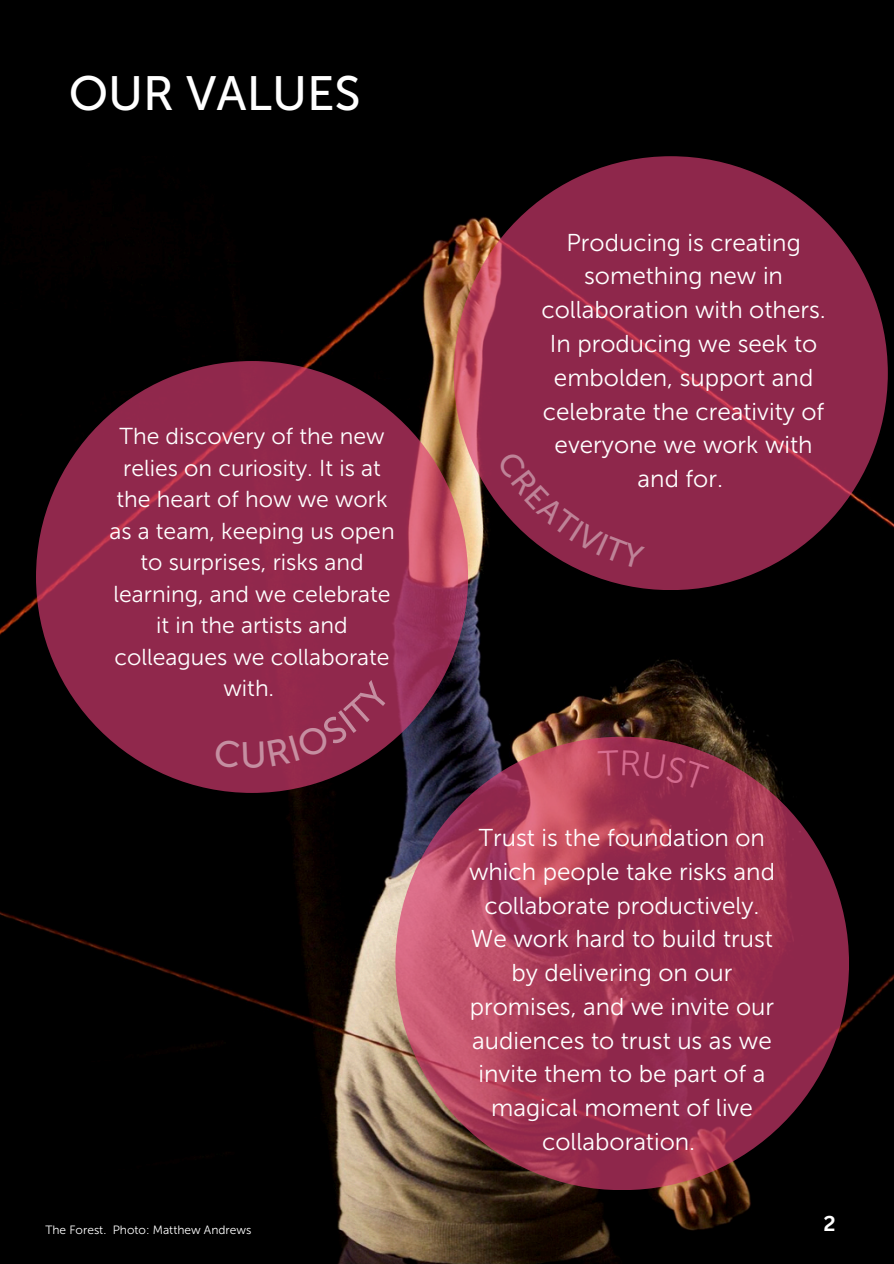
<style>
.page{position:relative;width:894px;height:1264px;background:#fff}
.page>*{position:absolute;margin:0;border:0;box-sizing:border-box;transform-origin:0 0}
.t1{font:48px "Museo Sans 500";color:#fff}
.t2{font:24.3px/33.8px "Museo Sans 300";color:#fff;text-align:center}
.t3{font:22.95px/31.5px "Museo Sans 300";color:#fff;text-align:center}
.t4{font:700 21px "Canva Sans";color:#fff}
.t5{font:12px "Museo Sans 300";color:#fff}
</style>
<div class="page">
<div style="left:0;top:0;width:893px;height:1263px;background:#000"></div>
<img style="left:0;top:156px;width:893px;height:1107px">
<svg style="left:36px;top:361px;width:432px;height:432px;fill:#90284c"></svg>
<div style="left:453px;top:156px;width:434px;height:434px;background:#8e274b;border-radius:50%"></div>
<svg style="left:395px;top:736px;width:453px;height:454px"></svg>
<svg style="left:496px;top:502px;width:81px;height:67px"></svg>
<svg style="left:597px;top:750px;width:112px;height:40px"></svg>
<div style="left:214px;top:679px;width:177px;height:89px;background:#90284c"></div>
<h4 class="t1" style="left:69px;top:65px;width:293px">OUR VALUES</h4>
<h3 class="t3" style="left:109px;top:420px;width:287px">The discovery of the new relies on curiosity. It is at the heart of how we work as a team, keeping us open to surprises, risks and learning, and we celebrate it in the artists and colleagues we collaborate with.</h3>
<p class="t2" style="left:541px;top:225px;width:286px">Producing is creating something new in collaboration with others.<br>In producing we seek to embolden, support and celebrate the creativity of everyone we work with and for.</p>
<h4 class="t2" style="left:469px;top:820px;width:307px">Trust is the foundation on which people take risks and collaborate productively.<br>We work hard to build trust by delivering on our promises, and we invite our audiences to trust us as we invite them to be part of a magical moment of live collaboration.</h4>
<h2 class="t5" style="left:45px;top:1222px;width:207px">The Forest. Photo: Matthew Andrews</h2>
<h2 class="t4" style="left:823px;top:1208px;width:13px">2</h2>
</div>
